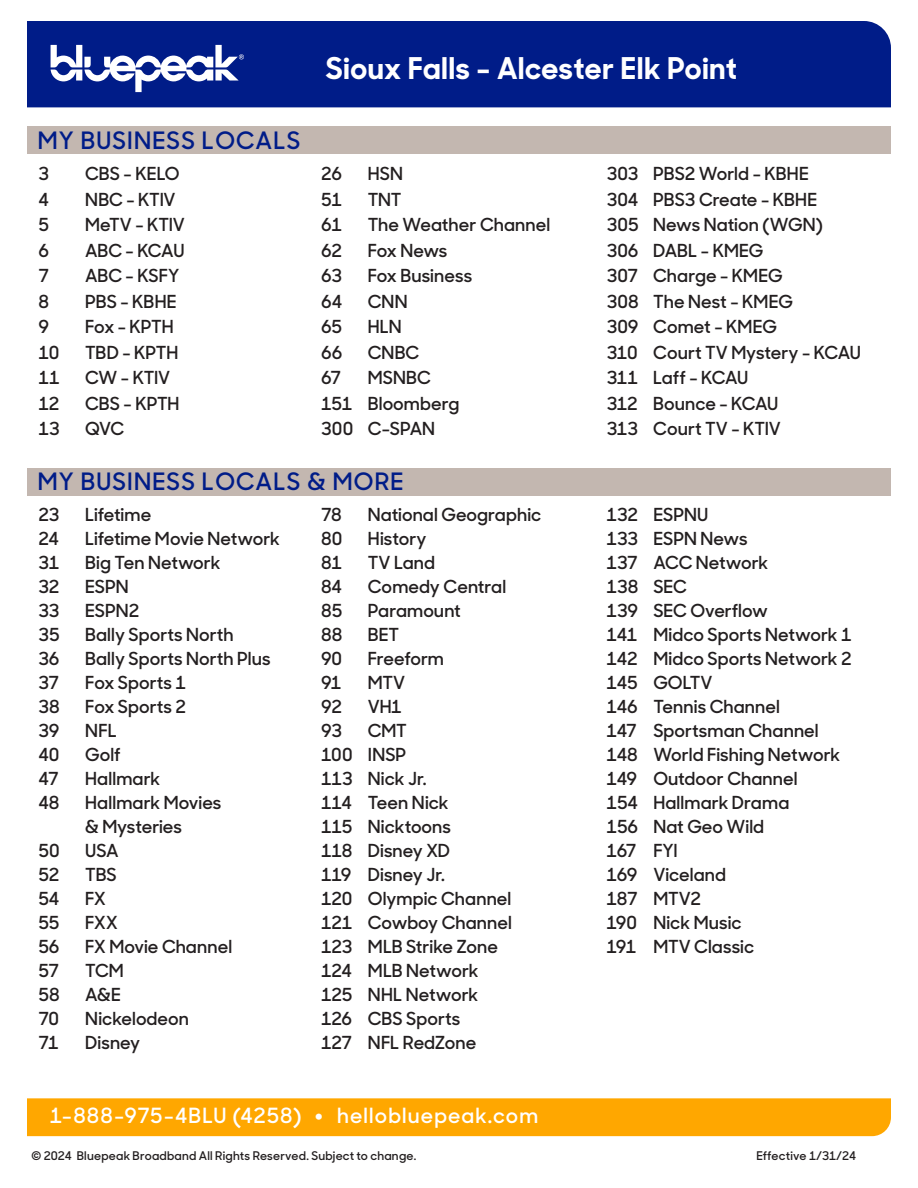
<style>
.page{position:relative;width:918px;height:1188px;background:#fff}
.page>*{position:absolute;margin:0;border:0;box-sizing:border-box;transform-origin:0 0}
.t1{font:700 30px "Sharp Sans Display No 1";letter-spacing:.025em;color:#fff}
.t2{font:600 24px "Sharp Sans Display No 1";letter-spacing:.05em;color:#001c88}
.t3{font:600 21px "Sharp Sans Display No 1";letter-spacing:.055em;color:#fff}
.t4{font:600 18px/24px "Sharp Sans Display No 1";color:#231f20}
.t5{font:600 12px "Sharp Sans Display No 1";letter-spacing:.02em;color:#231f20}
.t6{font:600 12px "Sharp Sans Display No 1";color:#231f20}
.s1{font-size:33px}
</style>
<div class="page">
<div style="left:27px;top:21px;width:864px;height:86px;background:#001c88"></div>
<div style="left:27px;top:1098px;width:864px;height:38px;background:#ffa700"></div>
<div style="left:27px;top:126px;width:864px;height:28px;background:#c3b7b0"></div>
<div style="left:27px;top:468px;width:864px;height:27px;background:#c3b7b0"></div>
<svg style="left:51px;top:45px;width:193px;height:47px"></svg>
<h2 class="t2" style="left:38px;top:122px;width:264px">MY BUSINESS LOCALS</h2>
<p class="t4" style="left:39px;top:161px;width:12px">3</p>
<p class="t4" style="left:85px;top:161px;width:96px">CBS - KELO</p>
<p class="t4" style="left:39px;top:186px;width:12px">4</p>
<p class="t4" style="left:85px;top:186px;width:92px">NBC - KTIV</p>
<p class="t4" style="left:39px;top:212px;width:12px">5</p>
<p class="t4" style="left:85px;top:212px;width:101px">MeTV - KTIV</p>
<p class="t4" style="left:39px;top:237px;width:12px">6</p>
<p class="t4" style="left:85px;top:237px;width:101px">ABC - KCAU</p>
<p class="t4" style="left:39px;top:263px;width:12px">7</p>
<p class="t4" style="left:85px;top:263px;width:96px">ABC - KSFY</p>
<p class="t4" style="left:39px;top:288px;width:12px">8</p>
<p class="t4" style="left:85px;top:288px;width:93px">PBS - KBHE</p>
<p class="t4" style="left:39px;top:314px;width:12px">9</p>
<p class="t4" style="left:85px;top:314px;width:90px">Fox - KPTH</p>
<p class="t4" style="left:39px;top:339px;width:22px">10</p>
<p class="t4" style="left:85px;top:339px;width:95px">TBD - KPTH</p>
<p class="t4" style="left:39px;top:365px;width:22px">11</p>
<p class="t4" style="left:85px;top:365px;width:87px">CW - KTIV</p>
<p class="t4" style="left:39px;top:390px;width:22px">12</p>
<p class="t4" style="left:85px;top:390px;width:96px">CBS - KPTH</p>
<p class="t4" style="left:39px;top:416px;width:23px">13</p>
<p class="t4" style="left:85px;top:416px;width:41px">QVC</p>
<h1 class="t1" style="left:326px;top:43px;width:413px">Sioux Falls - Alcester Elk Point</h1>
<p class="t4" style="left:321px;top:161px;width:22px">26</p>
<p class="t4" style="left:368px;top:161px;width:37px">HSN</p>
<p class="t4" style="left:321px;top:186px;width:22px">51</p>
<p class="t4" style="left:368px;top:186px;width:35px">TNT</p>
<p class="t4" style="left:321px;top:212px;width:22px">61</p>
<p class="t4" style="left:368px;top:212px;width:184px">The Weather Channel</p>
<p class="t4" style="left:321px;top:237px;width:22px">62</p>
<p class="t4" style="left:368px;top:237px;width:81px">Fox News</p>
<p class="t4" style="left:321px;top:263px;width:22px">63</p>
<p class="t4" style="left:368px;top:263px;width:106px">Fox Business</p>
<p class="t4" style="left:321px;top:288px;width:23px">64</p>
<p class="t4" style="left:368px;top:288px;width:41px">CNN</p>
<p class="t4" style="left:321px;top:314px;width:22px">65</p>
<p class="t4" style="left:368px;top:314px;width:35px">HLN</p>
<p class="t4" style="left:321px;top:339px;width:23px">66</p>
<p class="t4" style="left:368px;top:339px;width:53px">CNBC</p>
<p class="t4" style="left:321px;top:365px;width:21px">67</p>
<p class="t4" style="left:321px;top:364px;width:140px;line-height:25.5px;text-indent:47px">MSNBC<br>151 Bloomberg<br>300 C-SPAN</p>
<p class="t4" style="left:607px;top:160px;width:256px;line-height:25.5px">303 PBS2 World - KBHE<br>304 PBS3 Create - KBHE<br>305 News Nation (WGN)<br>306 DABL - KMEG<br>307 Charge - KMEG<br>308 The Nest - KMEG<br>309 Comet - KMEG<br>310 Court TV Mystery - KCAU<br>311 Laff - KCAU<br>312 Bounce - KCAU<br>313 Court TV - KTIV</p>
<h2 class="t2" style="left:38px;top:463px;width:367px">MY BUSINESS LOCALS &amp; MORE</h2>
<p class="t4" style="left:38px;top:502px;width:23px">23</p>
<p class="t4" style="left:85px;top:502px;width:68px">Lifetime</p>
<p class="t4" style="left:38px;top:526px;width:22px">24</p>
<p class="t4" style="left:85px;top:526px;width:196px">Lifetime Movie Network</p>
<p class="t4" style="left:38px;top:550px;width:22px">31</p>
<p class="t4" style="left:85px;top:550px;width:137px">Big Ten Network</p>
<p class="t4" style="left:38px;top:574px;width:23px">32</p>
<p class="t4" style="left:85px;top:574px;width:45px">ESPN</p>
<p class="t4" style="left:38px;top:598px;width:22px">33</p>
<p class="t4" style="left:85px;top:598px;width:56px">ESPN2</p>
<p class="t4" style="left:38px;top:622px;width:23px">35</p>
<p class="t4" style="left:85px;top:622px;width:150px">Bally Sports North</p>
<p class="t4" style="left:38px;top:646px;width:23px">36</p>
<p class="t4" style="left:85px;top:646px;width:187px">Bally Sports North Plus</p>
<p class="t4" style="left:38px;top:670px;width:22px">37</p>
<p class="t4" style="left:85px;top:670px;width:102px">Fox Sports 1</p>
<p class="t4" style="left:38px;top:694px;width:23px">38</p>
<p class="t4" style="left:85px;top:694px;width:102px">Fox Sports 2</p>
<p class="t4" style="left:38px;top:718px;width:22px">39</p>
<p class="t4" style="left:85px;top:718px;width:33px">NFL</p>
<p class="t4" style="left:38px;top:742px;width:23px">40</p>
<p class="t4" style="left:85px;top:742px;width:37px">Golf</p>
<p class="t4" style="left:38px;top:766px;width:22px">47</p>
<p class="t4" style="left:85px;top:766px;width:77px">Hallmark</p>
<p class="t4" style="left:38px;top:790px;width:23px">48</p>
<p class="t4" style="left:85px;top:790px;width:138px">Hallmark Movies &amp; Mysteries</p>
<p class="t4" style="left:38px;top:838px;width:23px">50</p>
<p class="t4" style="left:85px;top:838px;width:35px">USA</p>
<p class="t4" style="left:38px;top:862px;width:22px">52</p>
<p class="t4" style="left:85px;top:862px;width:33px">TBS</p>
<p class="t4" style="left:38px;top:886px;width:23px">54</p>
<p class="t4" style="left:85px;top:886px;width:22px">FX</p>
<p class="t4" style="left:38px;top:910px;width:22px">55</p>
<p class="t4" style="left:85px;top:910px;width:34px">FXX</p>
<p class="t4" style="left:38px;top:934px;width:23px">56</p>
<p class="t4" style="left:85px;top:934px;width:148px">FX Movie Channel</p>
<p class="t4" style="left:38px;top:958px;width:22px">57</p>
<p class="t4" style="left:85px;top:958px;width:40px">TCM</p>
<p class="t4" style="left:38px;top:981px;width:23px">58</p>
<p class="t4" style="left:85px;top:981px;width:37px">A&amp;E</p>
<p class="t4" style="left:38px;top:1005px;width:22px">70</p>
<p class="t4" style="left:85px;top:1005px;width:105px">Nickelodeon</p>
<p class="t4" style="left:38px;top:1029px;width:22px">71</p>
<p class="t4" style="left:85px;top:1029px;width:57px">Disney</p>
<p class="t4" style="left:321px;top:501px;width:22px">78</p>
<p class="t4" style="left:368px;top:501px;width:175px">National Geographic</p>
<p class="t4" style="left:321px;top:525px;width:23px">80</p>
<p class="t4" style="left:368px;top:525px;width:60px">History</p>
<p class="t4" style="left:321px;top:549px;width:22px">81</p>
<p class="t4" style="left:368px;top:549px;width:69px">TV Land</p>
<p class="t4" style="left:321px;top:573px;width:23px">84</p>
<p class="t4" style="left:368px;top:573px;width:140px">Comedy Central</p>
<p class="t4" style="left:321px;top:597px;width:23px">85</p>
<p class="t4" style="left:368px;top:597px;width:95px">Paramount</p>
<p class="t4" style="left:321px;top:621px;width:23px">88</p>
<p class="t4" style="left:368px;top:621px;width:33px">BET</p>
<p class="t4" style="left:321px;top:645px;width:23px">90</p>
<p class="t4" style="left:368px;top:645px;width:78px">Freeform</p>
<p class="t4" style="left:321px;top:669px;width:22px">91</p>
<p class="t4" style="left:368px;top:669px;width:39px">MTV</p>
<p class="t4" style="left:321px;top:693px;width:22px">92</p>
<p class="t4" style="left:368px;top:693px;width:36px">VH1</p>
<p class="t4" style="left:321px;top:717px;width:22px">93</p>
<p class="t4" style="left:321px;top:717px;width:192px;text-indent:47px">CMT<br>100 INSP<br>113 Nick Jr.<br>114 Teen Nick<br>115 Nicktoons<br>118 Disney XD<br>119 Disney Jr.<br>120 Olympic Channel<br>121 Cowboy Channel<br>123 MLB Strike Zone<br>124 MLB Network<br>125 NHL Network<br>126 CBS Sports<br>127 NFL RedZone</p>
<p class="t3" style="left:50px;top:1100px;width:490px">1-888-975-4BLU (4258) <span class="s1">•</span> hellobluepeak.com</p>
<p class="t5" style="left:32px;top:1146px;width:386px">© 2024 Bluepeak Broadband All Rights Reserved. Subject to change.</p>
<p class="t4" style="left:607px;top:501px;width:247px">132 ESPNU<br>133 ESPN News<br>137 ACC Network<br>138 SEC<br>139 SEC Overflow<br>141 Midco Sports Network 1<br>142 Midco Sports Network 2<br>145 GOLTV<br>146 Tennis Channel<br>147 Sportsman Channel<br>148 World Fishing Network<br>149 Outdoor Channel<br>154 Hallmark Drama<br>156 Nat Geo Wild<br>167 FYI<br>169 Viceland<br>187 MTV2<br>190 Nick Music<br>191 MTV Classic</p>
<p class="t6" style="left:756px;top:1146px;width:101px">Effective 1/31/24</p>
</div>
